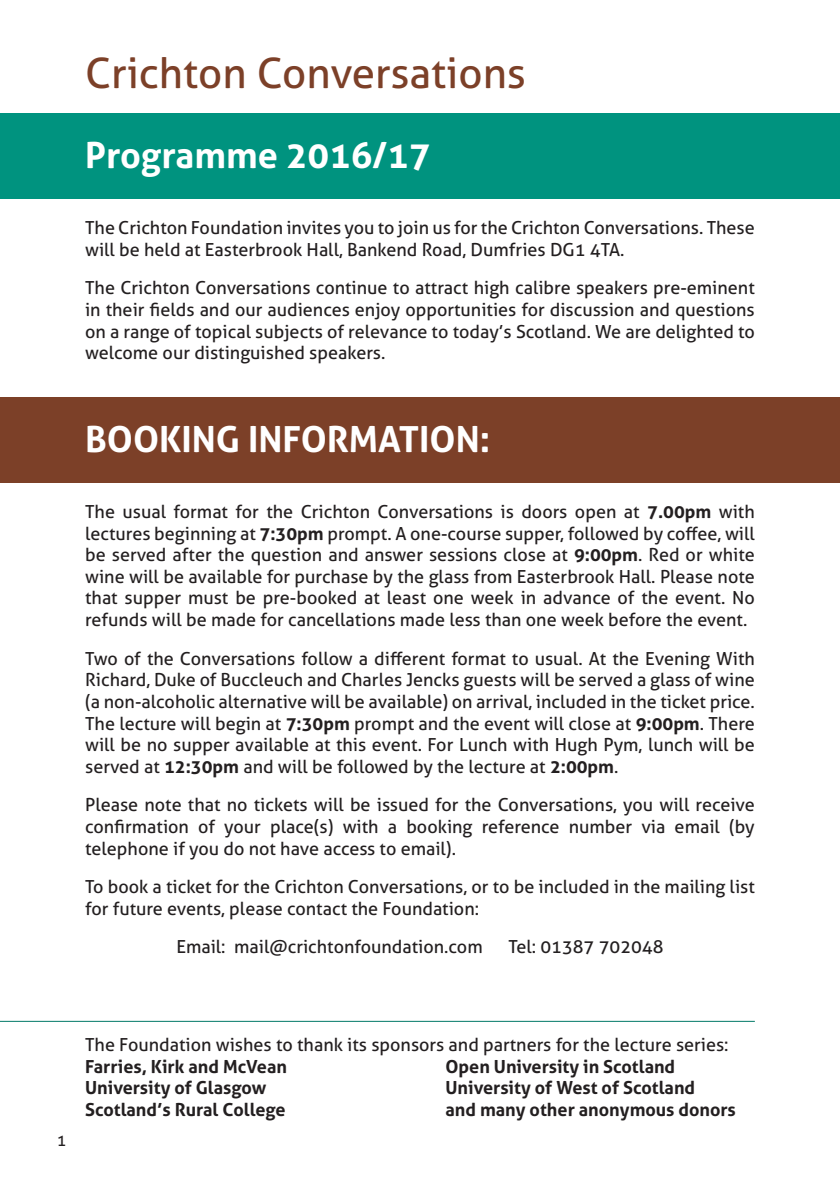
<style>
.page{position:relative;width:840px;height:1191px;background:#fff}
.page>*{position:absolute;margin:0;border:0;box-sizing:border-box;transform-origin:0 0}
.t1{font:42px "Aller";color:#7c4028}
.t2{font:700 36px "Aller";color:#fff}
.t3{font:18px/21.6px "Aller";color:#231f20;text-align:justify}
.t4{font:700 18px "Aller";color:#231f20}
.t5{font:16px "Aller";color:#231f20}
.s1{font-weight:700}
</style>
<div class="page">
<div style="left:0;top:397px;width:839px;height:85px;background:#7c4028"></div>
<div style="left:0;top:113px;width:839px;height:85px;background:#00937f"></div>
<hr style="left:0;top:1020px;width:754px;height:1px;background:#007867">
<h1 class="t1" style="left:85px;top:47px;width:442px">Crichton Conversations</h1>
<h2 class="t2" style="left:85px;top:133px;width:346px">Programme 2016/17</h2>
<p class="t3" style="left:85px;top:217px;width:670px">The Crichton Foundation invites you to join us for the Crichton Conversations. These will be held at Easterbrook Hall, Bankend Road, Dumfries DG1 4TA.</p>
<p class="t3" style="left:85px;top:277px;width:671px">The Crichton Conversations continue to attract high calibre speakers pre-eminent in their fields and our audiences enjoy opportunities for discussion and questions on a range of topical subjects of relevance to today’s Scotland. We are delighted to welcome our distinguished speakers.</p>
<h2 class="t2" style="left:85px;top:417px;width:406px">BOOKING INFORMATION:</h2>
<p class="t3" style="left:85px;top:501px;width:671px">The usual format for the Crichton Conversations is doors open at <span class="s1">7.00pm</span> with lectures beginning at <span class="s1">7:30pm</span> prompt. A one-course supper, followed by coffee, will be served after the question and answer sessions close at <span class="s1">9:00pm</span>. Red or white wine will be available for purchase by the glass from Easterbrook Hall. Please note that supper must be pre-booked at least one week in advance of the event. No refunds will be made for cancellations made less than one week before the event.</p>
<p class="t3" style="left:85px;top:647px;width:671px">Two of the Conversations follow a different format to usual. At the Evening With Richard, Duke of Buccleuch and Charles Jencks guests will be served a glass of wine (a non-alcoholic alternative will be available) on arrival, included in the ticket price.<br>The lecture will begin at <span class="s1">7:30pm</span> prompt and the event will close at <span class="s1">9:00pm</span>. There will be no supper available at this event. For Lunch with Hugh Pym, lunch will be served at <span class="s1">12:30pm</span> and will be followed by the lecture at <span class="s1">2:00pm</span>.</p>
<p class="t3" style="left:85px;top:794px;width:670px">Please note that no tickets will be issued for the Conversations, you will receive confirmation of your place(s) with a booking reference number via email (by telephone if you do not have access to email).</p>
<p class="t3" style="left:85px;top:876px;width:670px">To book a ticket for the Crichton Conversations, or to be included in the mailing list for future events, please contact the Foundation:</p>
<p class="t3" style="left:176px;top:936px;width:307px">Email: mail@crichtonfoundation.com</p>
<p class="t3" style="left:508px;top:936px;width:157px">Tel: 01387 702048</p>
<p class="t5" style="left:57px;top:1130px;width:11px">1</p>
<p class="t3" style="left:85px;top:1033px;width:644px">The Foundation wishes to thank its sponsors and partners for the lecture series:</p>
<p class="t4" style="left:85px;top:1055px;width:203px">Farries, Kirk and McVean</p>
<p class="t4" style="left:445px;top:1055px;width:231px">Open University in Scotland</p>
<p class="t4" style="left:85px;top:1076px;width:182px">University of Glasgow</p>
<p class="t4" style="left:445px;top:1076px;width:251px">University of West of Scotland</p>
<p class="t4" style="left:85px;top:1098px;width:202px">Scotland’s Rural College</p>
<p class="t4" style="left:445px;top:1098px;width:292px">and many other anonymous donors</p>
</div>
